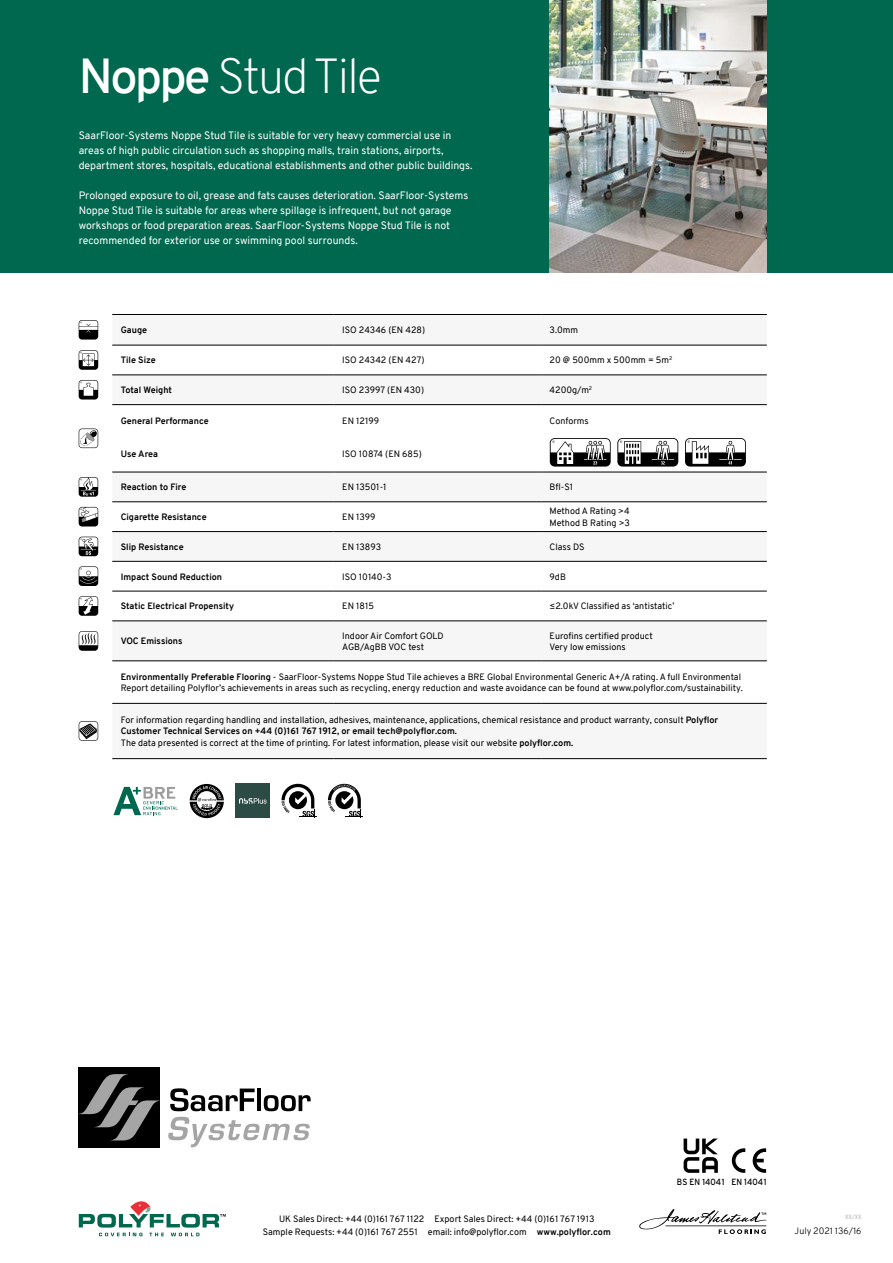
<style>
.page{position:relative;width:893px;height:1263px;background:#fff}
.page>*{position:absolute;margin:0;border:0;box-sizing:border-box;transform-origin:0 0}
.t1{font:200 48px "Overpass";letter-spacing:-.05em;color:#fff}
.t2{font:10.5px/15px "Overpass";color:#fff}
.t3{font:9px/11.2px "Overpass";color:#000}
.t4{font:700 9px "Overpass";color:#000}
.t5{font:9px "Interstate";color:#000;scale:.89 1}
.t6{font:300 9px "Overpass";color:#000}
.t7{font:300 6px "Overpass";color:#9d9d9c}
.s1{font-weight:600}
.s2{font-weight:700}
</style>
<div class="page">
<svg style="left:112px;top:344px;width:655px;height:359px"></svg>
<hr style="left:112px;top:314px;width:222px;height:1px;background:#000">
<hr style="left:334px;top:314px;width:207px;height:1px;background:#000">
<hr style="left:541px;top:314px;width:226px;height:1px;background:#000">
<hr style="left:112px;top:345px;width:222px;height:1px;background:#000">
<hr style="left:334px;top:345px;width:207px;height:1px;background:#000">
<hr style="left:541px;top:345px;width:226px;height:1px;background:#000">
<hr style="left:112px;top:375px;width:222px;height:1px;background:#000">
<hr style="left:334px;top:375px;width:207px;height:1px;background:#000">
<hr style="left:541px;top:375px;width:226px;height:1px;background:#000">
<hr style="left:112px;top:404px;width:222px;height:1px;background:#000">
<hr style="left:334px;top:404px;width:207px;height:1px;background:#000">
<hr style="left:541px;top:404px;width:226px;height:1px;background:#000">
<hr style="left:112px;top:591px;width:222px;height:1px;background:#000">
<hr style="left:334px;top:591px;width:207px;height:1px;background:#000">
<hr style="left:541px;top:591px;width:226px;height:1px;background:#000">
<hr style="left:112px;top:561px;width:222px;height:1px;background:#000">
<hr style="left:334px;top:561px;width:207px;height:1px;background:#000">
<hr style="left:541px;top:561px;width:226px;height:1px;background:#000">
<hr style="left:112px;top:621px;width:222px;height:1px;background:#000">
<hr style="left:334px;top:621px;width:207px;height:1px;background:#000">
<hr style="left:541px;top:621px;width:226px;height:1px;background:#000">
<hr style="left:112px;top:472px;width:222px;height:1px;background:#000">
<hr style="left:334px;top:472px;width:207px;height:1px;background:#000">
<hr style="left:541px;top:472px;width:226px;height:1px;background:#000">
<hr style="left:112px;top:501px;width:222px;height:1px;background:#000">
<hr style="left:334px;top:501px;width:207px;height:1px;background:#000">
<hr style="left:541px;top:501px;width:226px;height:1px;background:#000">
<hr style="left:112px;top:531px;width:222px;height:1px;background:#000">
<hr style="left:334px;top:531px;width:207px;height:1px;background:#000">
<hr style="left:541px;top:531px;width:226px;height:1px;background:#000">
<hr style="left:112px;top:661px;width:222px;height:1px;background:#000">
<hr style="left:334px;top:661px;width:207px;height:1px;background:#000">
<hr style="left:541px;top:661px;width:226px;height:1px;background:#000">
<hr style="left:112px;top:703px;width:222px;height:1px;background:#000">
<hr style="left:334px;top:703px;width:207px;height:1px;background:#000">
<hr style="left:541px;top:703px;width:226px;height:1px;background:#000">
<hr style="left:112px;top:758px;width:222px;height:1px;background:#000">
<hr style="left:334px;top:758px;width:207px;height:1px;background:#000">
<hr style="left:541px;top:758px;width:226px;height:1px;background:#000">
<svg style="left:79px;top:320px;width:19px;height:20px"></svg>
<svg style="left:79px;top:350px;width:19px;height:20px"></svg>
<svg style="left:79px;top:380px;width:19px;height:19px"></svg>
<svg style="left:79px;top:428px;width:19px;height:20px"></svg>
<svg style="left:79px;top:477px;width:19px;height:20px"></svg>
<svg style="left:79px;top:507px;width:19px;height:19px"></svg>
<svg style="left:79px;top:537px;width:19px;height:19px"></svg>
<svg style="left:79px;top:566px;width:19px;height:20px"></svg>
<svg style="left:79px;top:596px;width:19px;height:20px"></svg>
<svg style="left:79px;top:631px;width:19px;height:20px"></svg>
<svg style="left:79px;top:721px;width:19px;height:20px"></svg>
<div style="left:0;top:0;width:893px;height:272px;background:#00684e"></div>
<img style="left:550px;top:0;width:216px;height:272px">
<svg style="left:281px;top:784px;width:35px;height:34px"></svg>
<svg style="left:328px;top:784px;width:35px;height:34px"></svg>
<div style="left:236px;top:784px;width:34px;height:34px;background:#2d4b45"></div>
<svg style="left:239px;top:798px;width:28px;height:6px"></svg>
<svg style="left:79px;top:1201px;width:147px;height:35px"></svg>
<svg style="left:639px;top:1209px;width:128px;height:25px"></svg>
<svg style="left:113px;top:787px;width:65px;height:28px"></svg>
<div style="left:79px;top:1067px;width:81px;height:80px;background:#000"></div>
<svg style="left:170px;top:1088px;width:85px;height:23px"></svg>
<hr style="left:257px;top:1088px;width:4px;height:23px;background:#000">
<svg style="left:264px;top:1095px;width:47px;height:16px"></svg>
<svg style="left:168px;top:1117px;width:142px;height:30px"></svg>
<svg style="left:79px;top:1074px;width:81px;height:66px"></svg>
<svg style="left:732px;top:1148px;width:13px;height:25px"></svg>
<svg style="left:753px;top:1148px;width:13px;height:25px"></svg>
<svg style="left:684px;top:1138px;width:34px;height:35px"></svg>
<svg style="left:190px;top:784px;width:34px;height:34px"></svg>
<svg style="left:550px;top:438px;width:61px;height:29px"></svg>
<svg style="left:617px;top:438px;width:61px;height:29px"></svg>
<svg style="left:685px;top:438px;width:61px;height:29px"></svg>
<h1 class="t1" style="left:79px;top:42px;width:305px"><span class="s1">Noppe</span> Stud Tile</h1>
<p class="t2" style="left:79px;top:128px;width:395px">SaarFloor-Systems Noppe Stud Tile is suitable for very heavy commercial use in areas of high public circulation such as shopping malls, train stations, airports, department stores, hospitals, educational establishments and other public buildings.</p>
<p class="t2" style="left:79px;top:188px;width:391px">Prolonged exposure to oil, grease and fats causes deterioration. SaarFloor-Systems Noppe Stud Tile is suitable for areas where spillage is infrequent, but not garage workshops or food preparation areas. SaarFloor-Systems Noppe Stud Tile is not recommended for exterior use or swimming pool surrounds.</p>
<p class="t4" style="left:121px;top:324px;width:28px">Gauge</p>
<p class="t3" style="left:342px;top:324px;width:84px">ISO 24346 (EN 428)</p>
<p class="t3" style="left:550px;top:324px;width:30px">3.0mm</p>
<p class="t4" style="left:121px;top:354px;width:37px">Tile Size</p>
<p class="t3" style="left:342px;top:355px;width:84px">ISO 24342 (EN 427)</p>
<p class="t3" style="left:550px;top:355px;width:124px">20 @ 500mm x 500mm = 5m<sup>2</sup></p>
<p class="t4" style="left:121px;top:384px;width:53px">Total Weight</p>
<p class="t3" style="left:342px;top:384px;width:83px">ISO 23997 (EN 430)</p>
<p class="t3" style="left:550px;top:384px;width:44px">4200g/m<sup>2</sup></p>
<p class="t4" style="left:121px;top:414px;width:90px">General Performance</p>
<p class="t3" style="left:342px;top:415px;width:38px">EN 12199</p>
<p class="t3" style="left:550px;top:415px;width:41px">Conforms</p>
<p class="t4" style="left:121px;top:448px;width:39px">Use Area</p>
<p class="t3" style="left:342px;top:449px;width:81px">ISO 10874 (EN 685)</p>
<p class="t4" style="left:121px;top:481px;width:67px">Reaction to Fire</p>
<p class="t3" style="left:342px;top:482px;width:46px">EN 13501-1</p>
<p class="t3" style="left:550px;top:482px;width:25px">Bfl-S1</p>
<p class="t4" style="left:121px;top:510px;width:87px">Cigarette Resistance</p>
<p class="t3" style="left:342px;top:511px;width:35px">EN 1399</p>
<p class="t3" style="left:550px;top:506px;width:82px">Method A Rating &gt;4<br>Method B Rating &gt;3</p>
<p class="t4" style="left:121px;top:540px;width:64px">Slip Resistance</p>
<p class="t3" style="left:342px;top:541px;width:40px">EN 13893</p>
<p class="t3" style="left:550px;top:541px;width:37px">Class DS</p>
<p class="t4" style="left:121px;top:570px;width:103px">Impact Sound Reduction</p>
<p class="t3" style="left:342px;top:571px;width:51px">ISO 10140-3</p>
<p class="t3" style="left:550px;top:571px;width:18px">9dB</p>
<p class="t4" style="left:121px;top:600px;width:115px">Static Electrical Propensity</p>
<p class="t3" style="left:342px;top:601px;width:33px">EN 1815</p>
<p class="t3" style="left:550px;top:601px;width:126px">≤2.0kV Classified as ‘antistatic’</p>
<p class="t4" style="left:121px;top:635px;width:63px">VOC Emissions</p>
<p class="t3" style="left:342px;top:630px;width:103px">Indoor Air Comfort GOLD<br>AGB/AgBB VOC test</p>
<p class="t3" style="left:550px;top:630px;width:105px">Eurofins certified product<br>Very low emissions</p>
<p class="t3" style="left:121px;top:671px;width:624px"><span class="s2">Environmentally Preferable Flooring</span> - SaarFloor-Systems Noppe Stud Tile achieves a BRE Global Environmental Generic A+/A rating. A full Environmental<br>Report detailing Polyflor’s achievements in areas such as recycling, energy reduction and waste avoidance can be found at www.polyflor.com/sustainability.</p>
<p class="t3" style="left:121px;top:714px;width:599px">For information regarding handling and installation, adhesives, maintenance, applications, chemical resistance and product warranty, consult <span class="s2">Polyflor<br>Customer Technical Services on +44 (0)161 767 1912, or email tech@polyflor.com.<br></span>The data presented is correct at the time of printing. For latest information, please visit our website <span class="s2">polyflor.com.</span></p>
<p class="t3" style="left:263px;top:1212px;width:349px;line-height:13.5px;text-align:center">UK Sales Direct: +44 (0)161 767 1122 Export Sales Direct: +44 (0)161 767 1913<br>Sample Requests: +44 (0)161 767 2551 email: info@polyflor.com <span class="s2">www.polyflor.com</span></p>
<p class="t5" style="left:677px;top:1177px;width:102px">BS EN 14041 EN 14041</p>
<p class="t7" style="left:845px;top:1212px;width:18px">XX/XX</p>
<p class="t6" style="left:795px;top:1224px;width:68px">July 2021 136/16</p>
</div>
